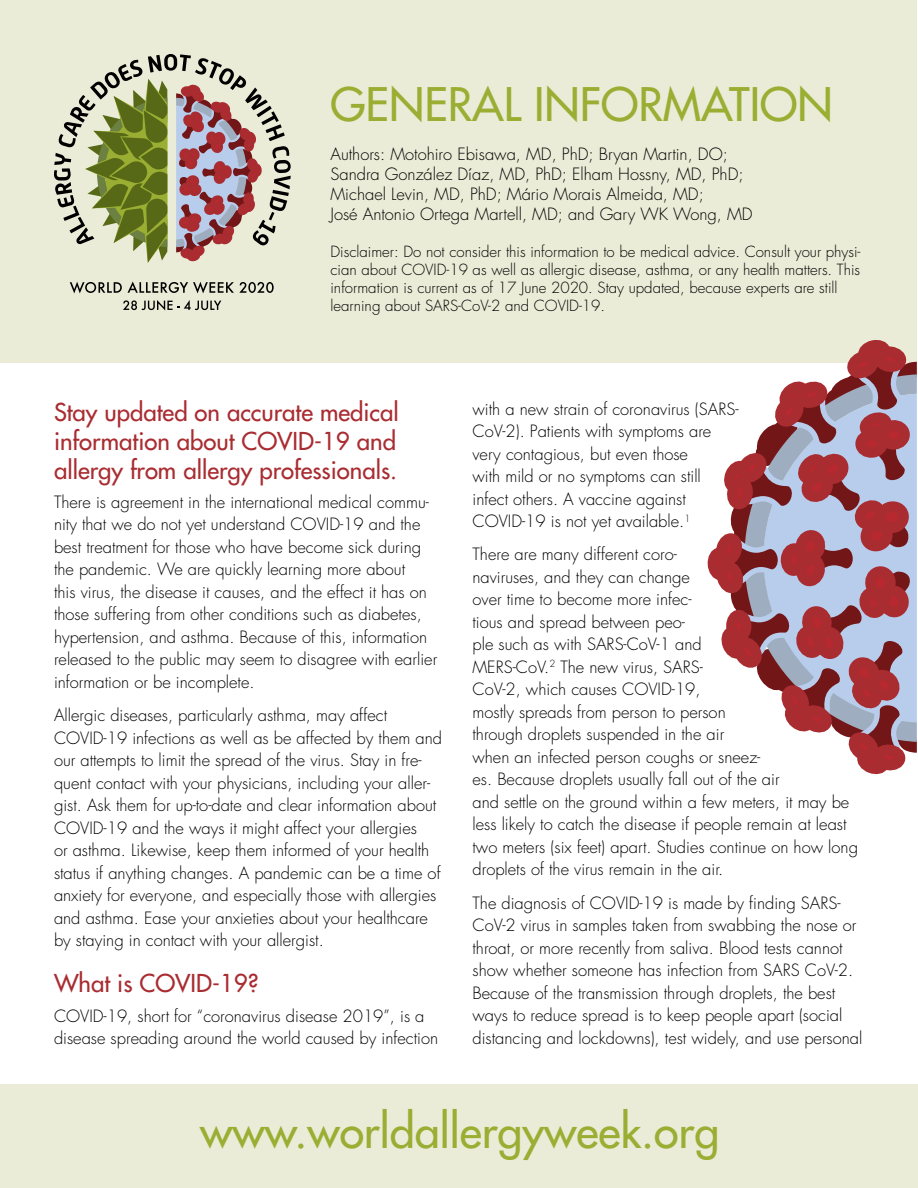
<style>
.page{position:relative;width:918px;height:1188px;background:#fff}
.page>*{position:absolute;margin:0;border:0;box-sizing:border-box;transform-origin:0 0}
.t1{font:45px "Futura";color:#99ae32}
.t2{font:24px/28.8px "Futura";color:#a92c31;text-align:justify}
.t3{font:300 16.5px/22.5px "Futura";color:#000}
.t4{font:300 15px/18px "Futura";color:#000}
</style>
<div class="page">
<div style="left:1px;top:1px;width:916px;height:362px;background:#eaecd7"></div>
<svg style="left:123px;top:300px;width:98px;height:10px"></svg>
<svg style="left:70px;top:282px;width:52px;height:11px"></svg>
<svg style="left:128px;top:282px;width:146px;height:11px"></svg>
<svg style="left:54px;top:54px;width:237px;height:209px"></svg>
<svg style="left:707px;top:340px;width:210px;height:435px"></svg>
<div style="left:0;top:1084px;width:918px;height:104px;background:#eaecd7"></div>
<h1 class="t1" style="left:330px;top:76px;width:504px">GENERAL INFORMATION</h1>
<p class="t3" style="left:330px;top:145px;width:424px;line-height:19.8px">Authors: Motohiro Ebisawa, MD, PhD; Bryan Martin, DO; Sandra González Díaz, MD, PhD; Elham Hossny, MD, PhD; Michael Levin, MD, PhD; Mário Morais Almeida, MD;<br>José Antonio Ortega Martell, MD; and Gary WK Wong, MD</p>
<p class="t4" style="left:330px;top:243px;width:531px">Disclaimer: Do not consider this information to be medical advice. Consult your physi&shy;cian about COVID-19 as well as allergic disease, asthma, or any health matters. This information is current as of 17 June 2020. Stay updated, because experts are still learning about SARS-CoV-2 and COVID-19.</p>
<h2 class="t2" style="left:54px;top:398px;width:346px">Stay updated on accurate medical information about COVID-19 and allergy from allergy professionals.</h2>
<p class="t3" style="left:54px;top:491px;width:385px">There is agreement in the international medical commu&shy;nity that we do not yet understand COVID-19 and the best treatment for those who have become sick during the pandemic. We are quickly learning more about<br>this virus, the disease it causes, and the effect it has on those suffering from other conditions such as diabetes, hypertension, and asthma. Because of this, information released to the public may seem to disagree with earlier information or be incomplete.</p>
<p class="t3" style="left:54px;top:704px;width:390px">Allergic diseases, particularly asthma, may affect COVID-19 infections as well as be affected by them and our attempts to limit the spread of the virus. Stay in fre&shy;quent contact with your physicians, including your aller&shy;gist. Ask them for up-to-date and clear information about COVID-19 and the ways it might affect your allergies<br>or asthma. Likewise, keep them informed of your health status if anything changes. A pandemic can be a time of anxiety for everyone, and especially those with allergies and asthma. Ease your anxieties about your healthcare by staying in contact with your allergist.</p>
<h2 class="t2" style="left:54px;top:969px;width:206px">What is COVID-19?</h2>
<p class="t3" style="left:54px;top:1005px;width:386px">COVID‑19, short for “coronavirus disease 2019”, is a disease spreading around the world caused by infection</p>
<p class="t3" style="left:473px;top:398px;width:268px">with a new strain of coronavirus (SARS-CoV-2). Patients with symptoms are very contagious, but even those<br>with mild or no symptoms can still infect others. A vaccine against COVID‑19 is not yet available.<sup>1</sup></p>
<p class="t3" style="left:473px;top:544px;width:387px">There are many different coro-<br>naviruses, and they can change<br>over time to become more infec-<br>tious and spread between peo-<br>ple such as with SARS-CoV-1 and<br>MERS-CoV.<sup>2</sup> The new virus, SARS-<br>CoV-2, which causes COVID-19,<br>mostly spreads from person to person<br>through droplets suspended in the air<br>when an infected person coughs or sneez-<br>es. Because droplets usually fall out of the air<br>and settle on the ground within a few meters, it may be less likely to catch the disease if people remain at least two meters (six feet) apart. Studies continue on how long droplets of the virus remain in the air.</p>
<p class="t3" style="left:473px;top:892px;width:391px">The diagnosis of COVID-19 is made by finding SARS-CoV-2 virus in samples taken from swabbing the nose or throat, or more recently from saliva. Blood tests cannot show whether someone has infection from SARS CoV-2.<br>Because of the transmission through droplets, the best ways to reduce spread is to keep people apart (social distancing and lockdowns), test widely, and use personal</p>
<h1 class="t1" style="left:200px;top:1103px;width:521px">www.worldallergyweek.org</h1>
</div>
